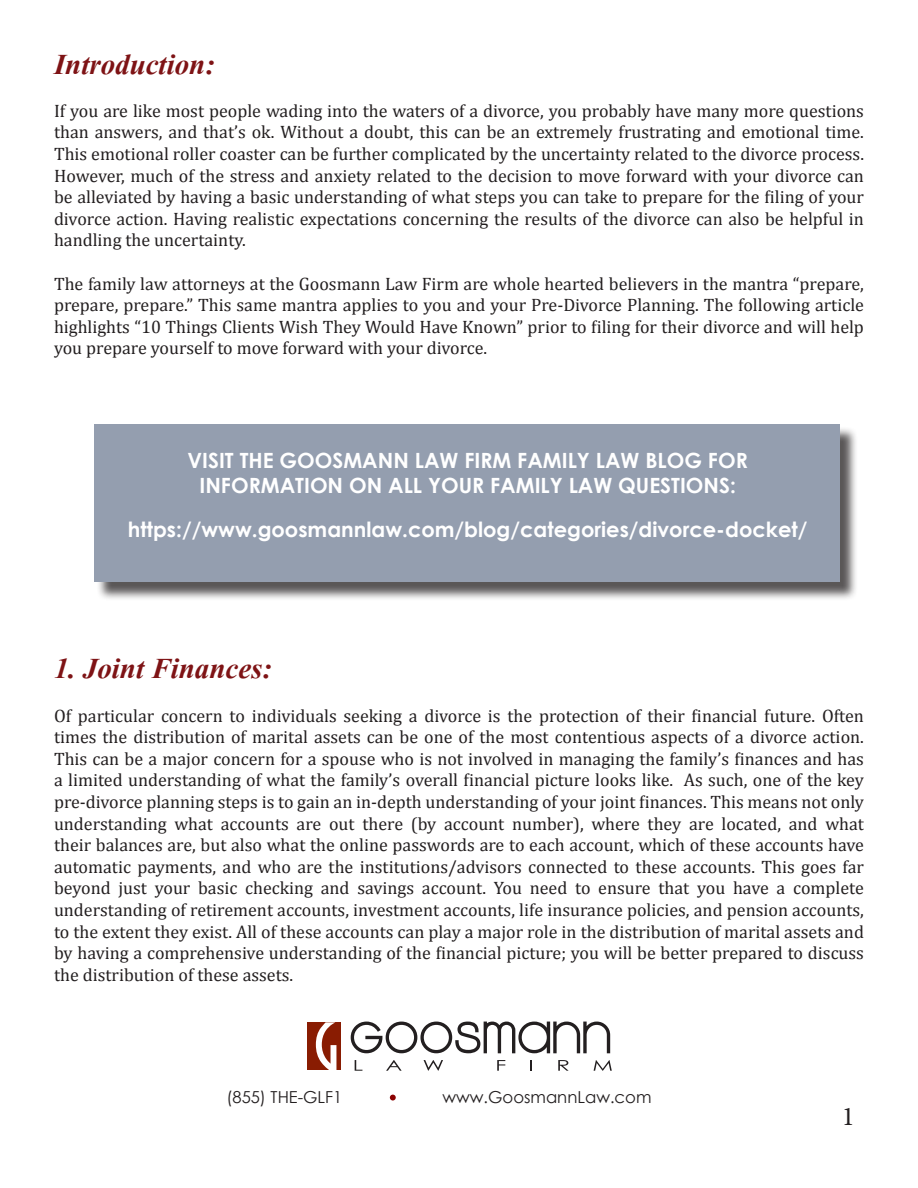
<style>
.page{position:relative;width:918px;height:1188px;background:#fff}
.page>*{position:absolute;margin:0;border:0;box-sizing:border-box;transform-origin:0 0}
.t1{font:700 36px "Vijaya";color:#7e1315}
.t2{font:27px "Minion Pro";color:#231f20}
.t3{font:700 21px/25.2px "Century Gothic";color:#fff;text-align:center}
.t4{font:18px/21.6px "Cambria";color:#231f20;text-align:justify}
.t5{font:16.5px "Century Gothic";color:#231f20}
</style>
<div class="page">
<div style="left:96px;top:427px;width:762px;height:174px;background:#231f20;opacity:.75"></div>
<div style="left:94px;top:424px;width:745px;height:158px;background:#949eaf"></div>
<svg style="left:350px;top:1022px;width:262px;height:49px"></svg>
<div style="left:307px;top:1022px;width:34px;height:48px;background:#891c02"></div>
<svg style="left:316px;top:1022px;width:20px;height:48px"></svg>
<svg style="left:390px;top:1095px;width:6px;height:6px"></svg>
<p class="t1" style="left:54px;top:36px;width:163px">Introduction:</p>
<p class="t4" style="left:54px;top:100px;width:812px">If you are like most people wading into the waters of a divorce, you probably have many more questions than answers, and that’s ok. Without a doubt, this can be an extremely frustrating and emotional time.<br>This emotional roller coaster can be further complicated by the uncertainty related to the divorce process.</p>
<p class="t4" style="left:54px;top:165px;width:812px">However, much of the stress and anxiety related to the decision to move forward with your divorce can be alleviated by having a basic understanding of what steps you can take to prepare for the filing of your</p>
<p class="t4" style="left:54px;top:208px;width:811px">divorce action. Having realistic expectations concerning the results of the divorce can also be helpful in handling the uncertainty.</p>
<p class="t4" style="left:54px;top:273px;width:812px">The family law attorneys at the Goosmann Law Firm are whole hearted believers in the mantra “prepare, prepare, prepare.” This same mantra applies to you and your Pre-Divorce Planning. The following article highlights “10 Things Clients Wish They Would Have Known” prior to filing for their divorce and will help you prepare yourself to move forward with your divorce.</p>
<p class="t3" style="left:188px;top:447px;width:562px">VISIT THE GOOSMANN LAW FIRM FAMILY LAW BLOG FOR<br>INFORMATION ON ALL YOUR FAMILY LAW QUESTIONS:</p>
<p class="t3" style="left:128px;top:515px;width:681px">https://www.goosmannlaw.com/blog/categories/divorce-docket/</p>
<p class="t1" style="left:54px;top:640px;width:220px">1. Joint Finances:</p>
<p class="t4" style="left:54px;top:705px;width:812px">Of particular concern to individuals seeking a divorce is the protection of their financial future. Often times the distribution of marital assets can be one of the most contentious aspects of a divorce action.<br>This can be a major concern for a spouse who is not involved in managing the family’s finances and has a limited understanding of what the family’s overall financial picture looks like. As such, one of the key pre-divorce planning steps is to gain an in-depth understanding of your joint finances. This means not only</p>
<p class="t4" style="left:54px;top:813px;width:812px">understanding what accounts are out there (by account number), where they are located, and what their balances are, but also what the online passwords are to each account, which of these accounts have</p>
<p class="t4" style="left:54px;top:856px;width:811px">automatic payments, and who are the institutions/advisors connected to these accounts. This goes far</p>
<p class="t4" style="left:54px;top:877px;width:811px">beyond just your basic checking and savings account. You need to ensure that you have a complete</p>
<p class="t4" style="left:54px;top:899px;width:812px">understanding of retirement accounts, investment accounts, life insurance policies, and pension accounts, to the extent they exist. All of these accounts can play a major role in the distribution of marital assets and by having a comprehensive understanding of the financial picture; you will be better prepared to discuss the distribution of these assets.</p>
<p class="t5" style="left:226px;top:1086px;width:117px">(855) THE-GLF1</p>
<p class="t5" style="left:442px;top:1086px;width:211px">www.GoosmannLaw.com</p>
<p class="t2" style="left:842px;top:1099px;width:14px">1</p>
</div>
